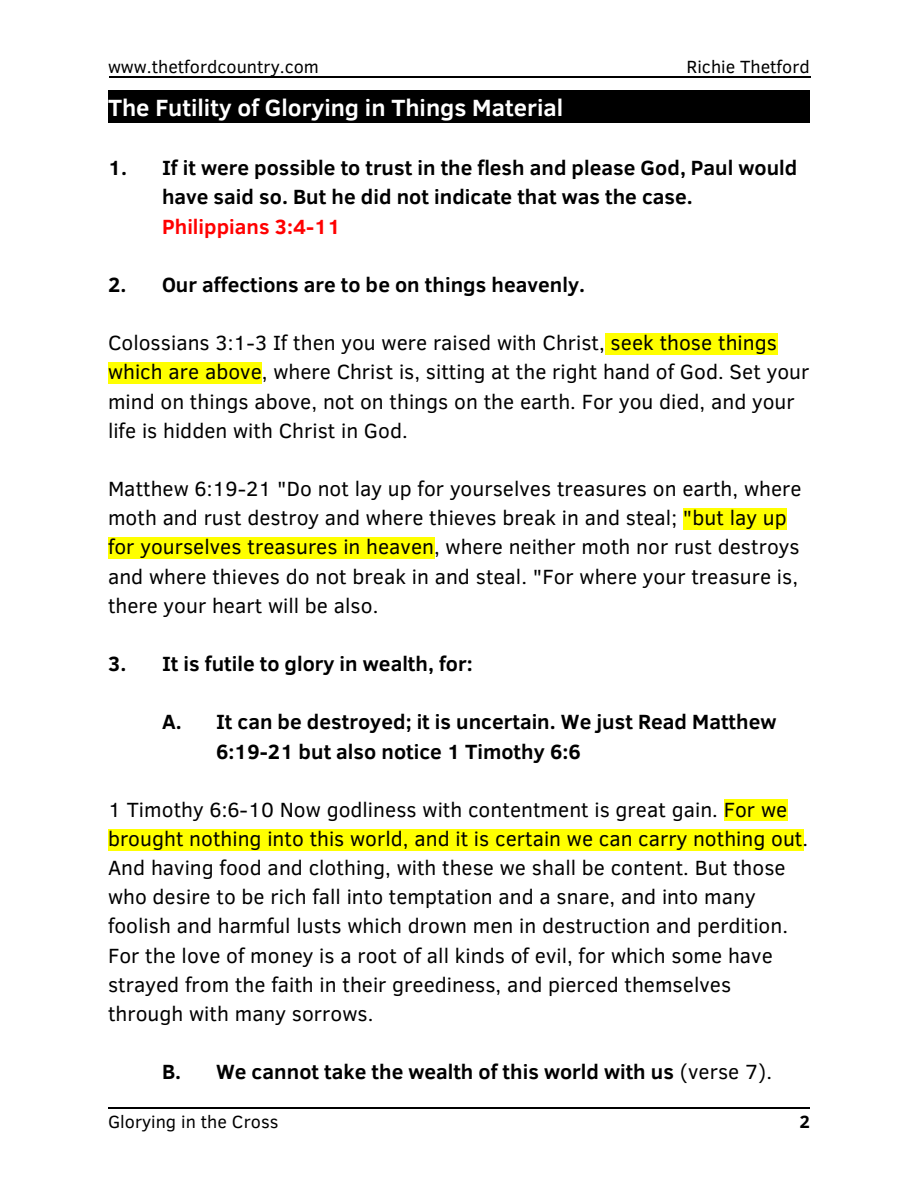
<style>
.page{position:relative;width:918px;height:1188px;background:#fff}
.page>*{position:absolute;margin:0;border:0;box-sizing:border-box;transform-origin:0 0}
.t1{font:700 24px "Clear Sans";color:#fff}
.t2{font:21px/29.1px "Clear Sans";color:#000}
.t3{font:700 21px/29.1px "Clear Sans";color:#000}
.t4{font:700 21px "Clear Sans";color:#f00}
.t5{font:18px "Clear Sans";color:#000}
.t6{font:700 18px "Clear Sans";color:#000}
.s1{font-weight:400}
</style>
<div class="page">
<hr style="left:109px;top:77px;width:702px;height:1px;background:#000">
<div style="left:108px;top:90px;width:702px;height:33px;background:#000"></div>
<div style="left:605px;top:333px;width:172px;height:21px;background:#ff0"></div>
<div style="left:108px;top:363px;width:154px;height:21px;background:#ff0"></div>
<div style="left:683px;top:508px;width:104px;height:21px;background:#ff0"></div>
<div style="left:108px;top:537px;width:326px;height:22px;background:#ff0"></div>
<div style="left:724px;top:800px;width:64px;height:21px;background:#ff0"></div>
<div style="left:108px;top:829px;width:695px;height:21px;background:#ff0"></div>
<hr style="left:108px;top:1108px;width:702px;height:1px;background:#000">
<p class="t5" style="left:108px;top:60px;width:212px">www.thetfordcountry.com</p>
<p class="t5" style="left:687px;top:60px;width:125px">Richie Thetford</p>
<p class="t1" style="left:108px;top:99px;width:457px">The Futility of Glorying in Things Material</p>
<p class="t3" style="left:162px;top:156px;width:637px;text-indent:-54px">1. If it were possible to trust in the flesh and please God, Paul would have said so. But he did not indicate that was the case.</p>
<p class="t4" style="left:162px;top:218px;width:180px">Philippians 3:4-11</p>
<p class="t3" style="left:108px;top:273px;width:479px">2. Our affections are to be on things heavenly.</p>
<p class="t2" style="left:108px;top:331px;width:703px">Colossians 3:1-3 If then you were raised with Christ, seek those things which are above, where Christ is, sitting at the right hand of God. Set your mind on things above, not on things on the earth. For you died, and your life is hidden with Christ in God.</p>
<p class="t2" style="left:108px;top:477px;width:695px">Matthew 6:19-21 "Do not lay up for yourselves treasures on earth, where moth and rust destroy and where thieves break in and steal; "but lay up for yourselves treasures in heaven, where neither moth nor rust destroys and where thieves do not break in and steal. "For where your treasure is, there your heart will be also.</p>
<p class="t3" style="left:108px;top:652px;width:366px">3. It is futile to glory in wealth, for:</p>
<p class="t3" style="left:216px;top:710px;width:562px;text-indent:-54px">A. It can be destroyed; it is uncertain. We just Read Matthew<br>6:19-21 but also notice 1 Timothy 6:6</p>
<p class="t2" style="left:108px;top:798px;width:702px">1 Timothy 6:6-10 Now godliness with contentment is great gain. For we brought nothing into this world, and it is certain we can carry nothing out.<br>And having food and clothing, with these we shall be content. But those who desire to be rich fall into temptation and a snare, and into many foolish and harmful lusts which drown men in destruction and perdition.<br>For the love of money is a root of all kinds of evil, for which some have strayed from the faith in their greediness, and pierced themselves through with many sorrows.</p>
<p class="t3" style="left:162px;top:1060px;width:612px">B. We cannot take the wealth of this world with us <span class="s1">(verse 7).</span></p>
<p class="t5" style="left:108px;top:1115px;width:172px">Glorying in the Cross</p>
<p class="t6" style="left:799px;top:1115px;width:12px">2</p>
</div>
